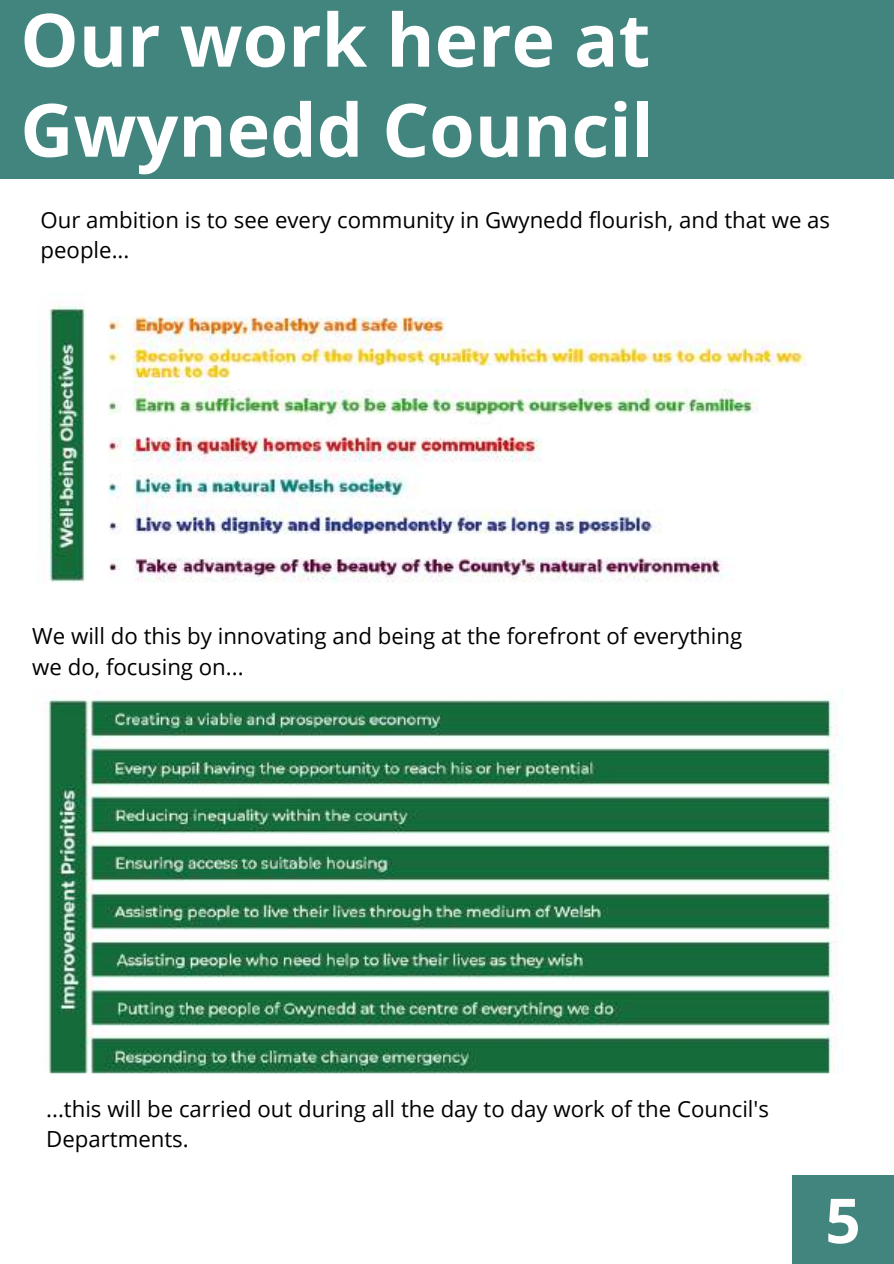
<style>
.page{position:relative;width:894px;height:1264px;background:#fff}
.page>*{position:absolute;margin:0;border:0;box-sizing:border-box;transform-origin:0 0}
.t1{font:700 73.5px/90px "Open Sans";color:#fff}
.t2{font:700 61.95px "Open Sans";color:#fff}
.t3{font:22.2px/30.3px "Open Sans";color:#000}
</style>
<div class="page">
<div style="left:792px;top:1174px;width:101px;height:89px;background:#41857e"></div>
<div style="left:0;top:0;width:893px;height:178px;background:#41857e"></div>
<img style="left:48px;top:305px;width:759px;height:278px">
<img style="left:47px;top:690px;width:795px;height:384px">
<h1 class="t1" style="left:20px;top:-7px;width:635px">Our work here at<br>Gwynedd Council</h1>
<p class="t3" style="left:41px;top:204px;width:791px">Our ambition is to see every community in Gwynedd flourish, and that we as people...</p>
<p class="t3" style="left:32px;top:620px;width:711px">We will do this by innovating and being at the forefront of everything we do, focusing on...</p>
<p class="t3" style="left:46px;top:1093px;width:724px">...this will be carried out during all the day to day work of the Council's<br>Departments.</p>
<h2 class="t2" style="left:825px;top:1176px;width:37px">5</h2>
</div>
